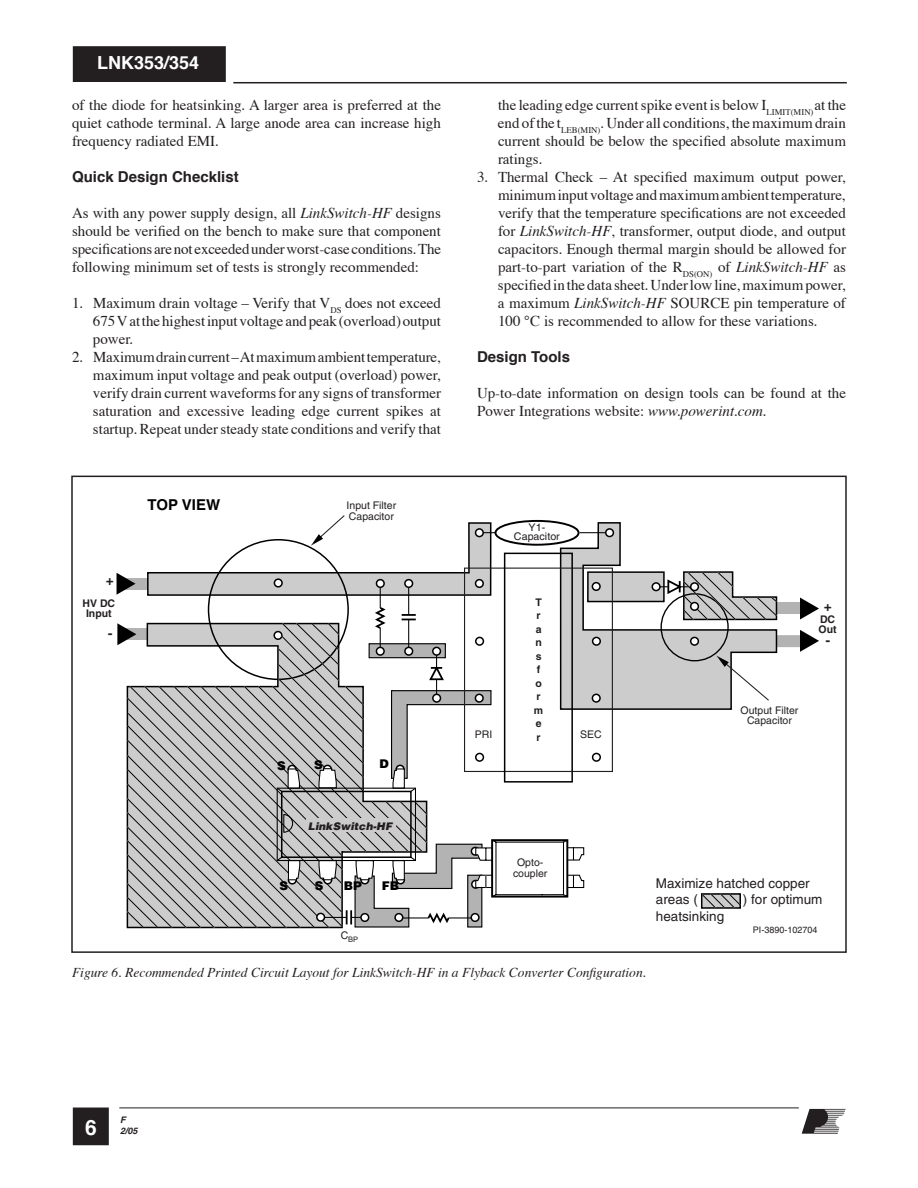
<style>
.page{position:relative;width:918px;height:1188px;background:#fff}
.page>*{position:absolute;margin:0;border:0;box-sizing:border-box;transform-origin:0 0}
.t1{font:700 21px "Helvetica";color:#fff}
.t2{font:700 18px "Helvetica";color:#fff}
.t3{font:15px/18px "Times";color:#231f20;text-align:justify}
.t4{font:700 15px "Helvetica";color:#231f20}
.t5{font:700 15px "Helvetica";color:#000}
.t6{font:italic 13.5px "Times";color:#231f20}
.t7{font:13.5px/16.2px "Helvetica";color:#231f20}
.t8{font:900 12px "Helvetica";color:#000}
.t9{font:10.5px/10.5px "Helvetica";color:#231f20;text-align:center}
.t10{font:700 10.5px/13.5px "Helvetica";color:#231f20}
.t11{font:italic 900 10.5px "Helvetica";color:#231f20}
.t12{font:9px "Helvetica";color:#231f20}
.t13{font:italic 700 9px "Helvetica";color:#231f20}
.t14{font:7.5px "Helvetica";color:#231f20}
.s1{font-style:italic}
</style>
<div class="page">
<svg style="left:802px;top:1109px;width:44px;height:25px"></svg>
<hr style="left:233px;top:82px;width:614px;height:1px;background:#231f20">
<div style="left:74px;top:47px;width:151px;height:34px;background:#231f20"></div>
<div style="left:73px;top:46px;width:153px;height:36px;border:2px solid #231f20"></div>
<div style="left:74px;top:1108px;width:34px;height:36px;background:#231f20"></div>
<div style="left:73px;top:1108px;width:36px;height:37px;border:2px solid #231f20"></div>
<hr style="left:119px;top:1108px;width:680px;height:1px;background:#231f20">
<div style="left:749px;top:635px;width:56px;height:12px;background:#b3b3b3"></div>
<svg style="left:800px;top:630px;width:19px;height:22px"></svg>
<div style="left:719px;top:602px;width:81px;height:12px;background:#b3b3b3"></div>
<div style="left:71px;top:476px;width:776px;height:477px;border:2px solid #231f20"></div>
<svg style="left:800px;top:598px;width:19px;height:22px"></svg>
<svg style="left:116px;top:515px;width:662px;height:414px"></svg>
<p class="t2" style="left:97px;top:51px;width:104px">LNK353/354</p>
<p class="t3" style="left:72px;top:97px;width:371px">of the diode for heatsinking. A larger area is preferred at the quiet cathode terminal. A large anode area can increase high frequency radiated EMI.</p>
<p class="t4" style="left:72px;top:167px;width:168px">Quick Design Checklist</p>
<p class="t3" style="left:72px;top:205px;width:371px">As with any power supply design, all <span class="s1">LinkSwitch-HF</span> designs should be verified on the bench to make sure that component specifications are not exceeded under worst-case conditions. The following minimum set of tests is strongly recommended:</p>
<p class="t3" style="left:93px;top:295px;width:350px;text-indent:-21px">1. Maximum drain voltage – Verify that V<sub>DS</sub> does not exceed 675 V at the highest input voltage and peak (overload) output power.</p>
<p class="t3" style="left:93px;top:349px;width:350px;text-indent:-21px">2. Maximum drain current – At maximum ambient temperature, maximum input voltage and peak output (overload) power, verify drain current waveforms for any signs of transformer saturation and excessive leading edge current spikes at startup. Repeat under steady state conditions and verify that</p>
<p class="t5" style="left:147px;top:496px;width:74px">TOP VIEW</p>
<p class="t10" style="left:82px;top:598px;width:34px;line-height:10.5px;text-align:center">HV DC<br>Input</p>
<p class="t9" style="left:347px;top:500px;width:51px;text-align:left">Input Filter<br>Capacitor</p>
<p class="t8" style="left:277px;top:758px;width:10px">S</p>
<p class="t8" style="left:314px;top:757px;width:10px">S</p>
<p class="t8" style="left:380px;top:756px;width:11px">D</p>
<p class="t11" style="left:308px;top:819px;width:86px">LinkSwitch-HF</p>
<p class="t8" style="left:280px;top:878px;width:10px">S</p>
<p class="t8" style="left:315px;top:878px;width:10px">S</p>
<p class="t8" style="left:344px;top:878px;width:19px">BP</p>
<p class="t8" style="left:382px;top:878px;width:19px">FB</p>
<p class="t14" style="left:341px;top:935px;width:19px"><sup>C</sup>BP</p>
<p class="t3" style="left:498px;top:97px;width:350px">the leading edge current spike event is below I<sub>LIMIT(MIN)</sub> at the end of the t<sub>LEB(MIN)</sub>. Under all conditions, the maximum drain current should be below the specified absolute maximum ratings.</p>
<p class="t3" style="left:498px;top:169px;width:350px;text-indent:-21px">3. Thermal Check – At specified maximum output power, minimum input voltage and maximum ambient temperature, verify that the temperature specifications are not exceeded for <span class="s1">LinkSwitch-HF</span>, transformer, output diode, and output capacitors. Enough thermal margin should be allowed for part-to-part variation of the R<sub>DS(ON)</sub> of <span class="s1">LinkSwitch-HF</span> as specified in the data sheet. Under low line, maximum power, a maximum <span class="s1">LinkSwitch-HF</span> SOURCE pin temperature of 100 °C is recommended to allow for these variations.</p>
<p class="t4" style="left:477px;top:347px;width:95px">Design Tools</p>
<p class="t3" style="left:477px;top:385px;width:371px">Up-to-date information on design tools can be found at the<br>Power Integrations website: <span class="s1">www.powerint.com.</span></p>
<p class="t9" style="left:514px;top:523px;width:47px;line-height:9px">Y1-<br>Capacitor</p>
<p class="t10" style="left:534px;top:595px;width:11px">T r a n s f o r m e r</p>
<p class="t9" style="left:475px;top:729px;width:19px">PRI</p>
<p class="t9" style="left:580px;top:729px;width:23px">SEC</p>
<p class="t9" style="left:513px;top:857px;width:36px">Opto&shy;coupler</p>
<p class="t10" style="left:819px;top:614px;width:20px;line-height:10.5px">DC<br>Out</p>
<p class="t9" style="left:741px;top:705px;width:59px">Output Filter<br>Capacitor</p>
<p class="t7" style="left:656px;top:875px;width:155px">Maximize hatched copper areas (</p>
<p class="t7" style="left:743px;top:892px;width:81px">) for optimum</p>
<p class="t7" style="left:656px;top:908px;width:70px">heatsinking</p>
<p class="t12" style="left:753px;top:924px;width:66px">PI-3890-102704</p>
<p class="t6" style="left:72px;top:964px;width:576px">Figure 6. Recommended Printed Circuit Layout for LinkSwitch-HF in a Flyback Converter Configuration.</p>
<p class="t13" style="left:120px;top:1115px;width:7px">F</p>
<h1 class="t1" style="left:85px;top:1113px;width:13px">6</h1>
<p class="t13" style="left:120px;top:1126px;width:19px">2/05</p>
</div>
